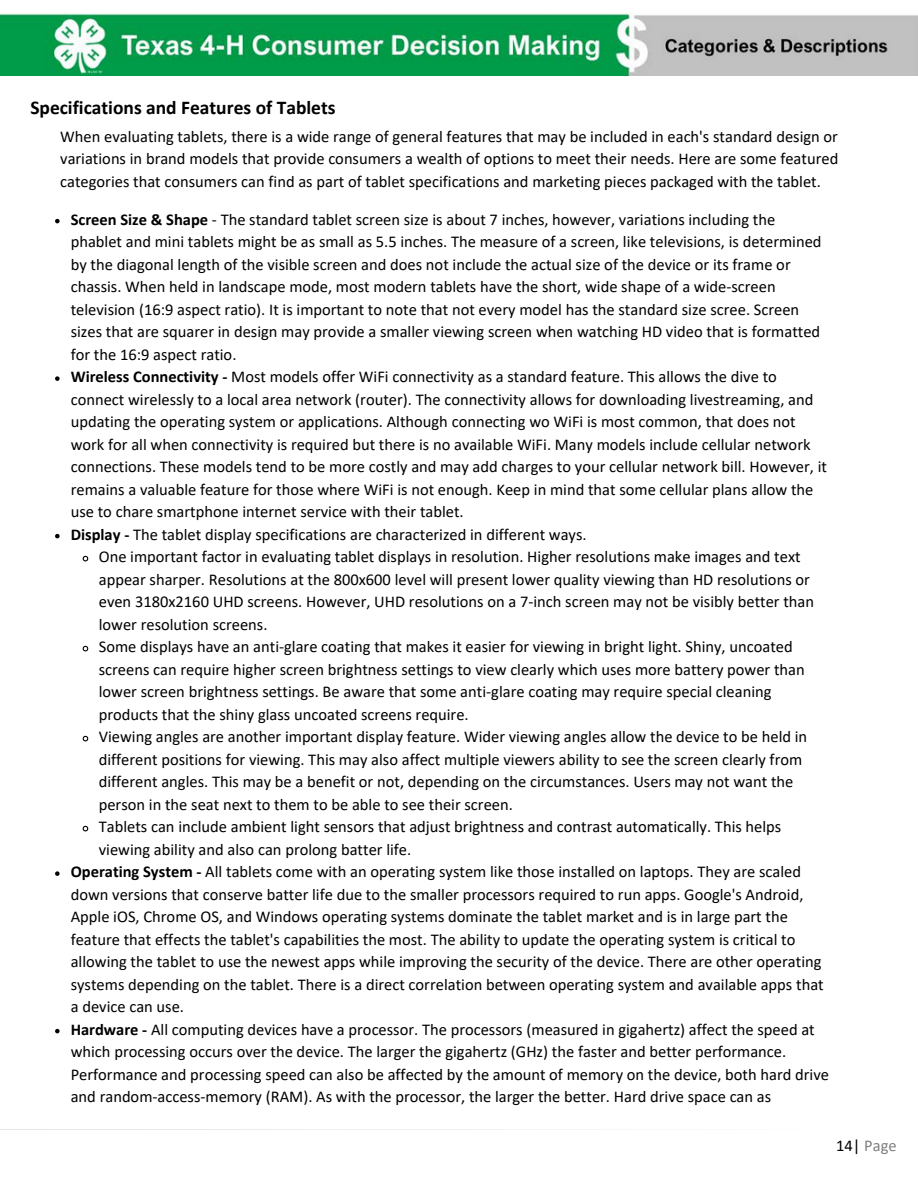
<style>
.page{position:relative;width:918px;height:1188px;background:#fff}
.page>*{position:absolute;margin:0;border:0;box-sizing:border-box;transform-origin:0 0}
.t1{font:700 19.5px "Calibri";color:#000}
.t2{font:16.5px/22.5px "Calibri";color:#000}
.t3{font:16.5px "Calibri";color:#808080}
.s1{font-weight:700}
.s2{color:#000}
</style>
<div class="page">
<svg style="left:0;top:1129px;width:540px;height:1px"></svg>
<img style="left:0;top:13px;width:917px;height:62px">
<svg style="left:55px;top:219px;width:5px;height:4px"></svg>
<svg style="left:55px;top:376px;width:5px;height:5px"></svg>
<svg style="left:55px;top:534px;width:5px;height:4px"></svg>
<svg style="left:82px;top:555px;width:7px;height:7px"></svg>
<svg style="left:82px;top:645px;width:7px;height:7px"></svg>
<svg style="left:82px;top:735px;width:7px;height:7px"></svg>
<svg style="left:82px;top:825px;width:7px;height:7px"></svg>
<svg style="left:55px;top:871px;width:5px;height:5px"></svg>
<svg style="left:55px;top:1029px;width:5px;height:4px"></svg>
<p class="t1" style="left:30px;top:99px;width:307px">Specifications and Features of Tablets</p>
<p class="t2" style="left:60px;top:126px;width:780px;text-align:justify">When evaluating tablets, there is a wide range of general features that may be included in each's standard design or variations in brand models that provide consumers a wealth of options to meet their needs. Here are some featured categories that consumers can find as part of tablet specifications and marketing pieces packaged with the tablet.</p>
<p class="t2" style="left:71px;top:209px;width:752px"><span class="s1">Screen Size &amp; Shape</span> - The standard tablet screen size is about 7 inches, however, variations including the phablet and mini tablets might be as small as 5.5 inches. The measure of a screen, like televisions, is determined by the diagonal length of the visible screen and does not include the actual size of the device or its frame or chassis. When held in landscape mode, most modern tablets have the short, wide shape of a wide-screen television (16:9 aspect ratio). It is important to note that not every model has the standard size scree. Screen sizes that are squarer in design may provide a smaller viewing screen when watching HD video that is formatted for the 16:9 aspect ratio.</p>
<p class="t2" style="left:71px;top:367px;width:758px"><span class="s1">Wireless Connectivity -</span> Most models offer WiFi connectivity as a standard feature. This allows the dive to connect wirelessly to a local area network (router). The connectivity allows for downloading livestreaming, and updating the operating system or applications. Although connecting wo WiFi is most common, that does not work for all when connectivity is required but there is no available WiFi. Many models include cellular network connections. These models tend to be more costly and may add charges to your cellular network bill. However, it remains a valuable feature for those where WiFi is not enough. Keep in mind that some cellular plans allow the use to chare smartphone internet service with their tablet.</p>
<p class="t2" style="left:71px;top:524px;width:517px"><span class="s1">Display -</span> The tablet display specifications are characterized in different ways.</p>
<p class="t2" style="left:99px;top:547px;width:717px">One important factor in evaluating tablet displays in resolution. Higher resolutions make images and text appear sharper. Resolutions at the 800x600 level will present lower quality viewing than HD resolutions or even 3180x2160 UHD screens. However, UHD resolutions on a 7-inch screen may not be visibly better than lower resolution screens.</p>
<p class="t2" style="left:99px;top:637px;width:708px">Some displays have an anti-glare coating that makes it easier for viewing in bright light. Shiny, uncoated screens can require higher screen brightness settings to view clearly which uses more battery power than lower screen brightness settings. Be aware that some anti-glare coating may require special cleaning products that the shiny glass uncoated screens require.</p>
<p class="t2" style="left:99px;top:727px;width:710px">Viewing angles are another important display feature. Wider viewing angles allow the device to be held in different positions for viewing. This may also affect multiple viewers ability to see the screen clearly from different angles. This may be a benefit or not, depending on the circumstances. Users may not want the person in the seat next to them to be able to see their screen.</p>
<p class="t2" style="left:99px;top:817px;width:684px">Tablets can include ambient light sensors that adjust brightness and contrast automatically. This helps viewing ability and also can prolong batter life.</p>
<p class="t2" style="left:71px;top:862px;width:755px"><span class="s1">Operating System -</span> All tablets come with an operating system like those installed on laptops. They are scaled down versions that conserve batter life due to the smaller processors required to run apps. Google's Android, Apple iOS, Chrome OS, and Windows operating systems dominate the tablet market and is in large part the feature that effects the tablet's capabilities the most. The ability to update the operating system is critical to allowing the tablet to use the newest apps while improving the security of the device. There are other operating systems depending on the tablet. There is a direct correlation between operating system and available apps that a device can use.</p>
<p class="t2" style="left:71px;top:1019px;width:760px"><span class="s1">Hardware -</span> All computing devices have a processor. The processors (measured in gigahertz) affect the speed at which processing occurs over the device. The larger the gigahertz (GHz) the faster and better performance.<br>Performance and processing speed can also be affected by the amount of memory on the device, both hard drive and random-access-memory (RAM). As with the processor, the larger the better. Hard drive space can as</p>
<p class="t3" style="left:836px;top:1139px;width:62px"><span class="s2">14|</span> Page</p>
</div>
